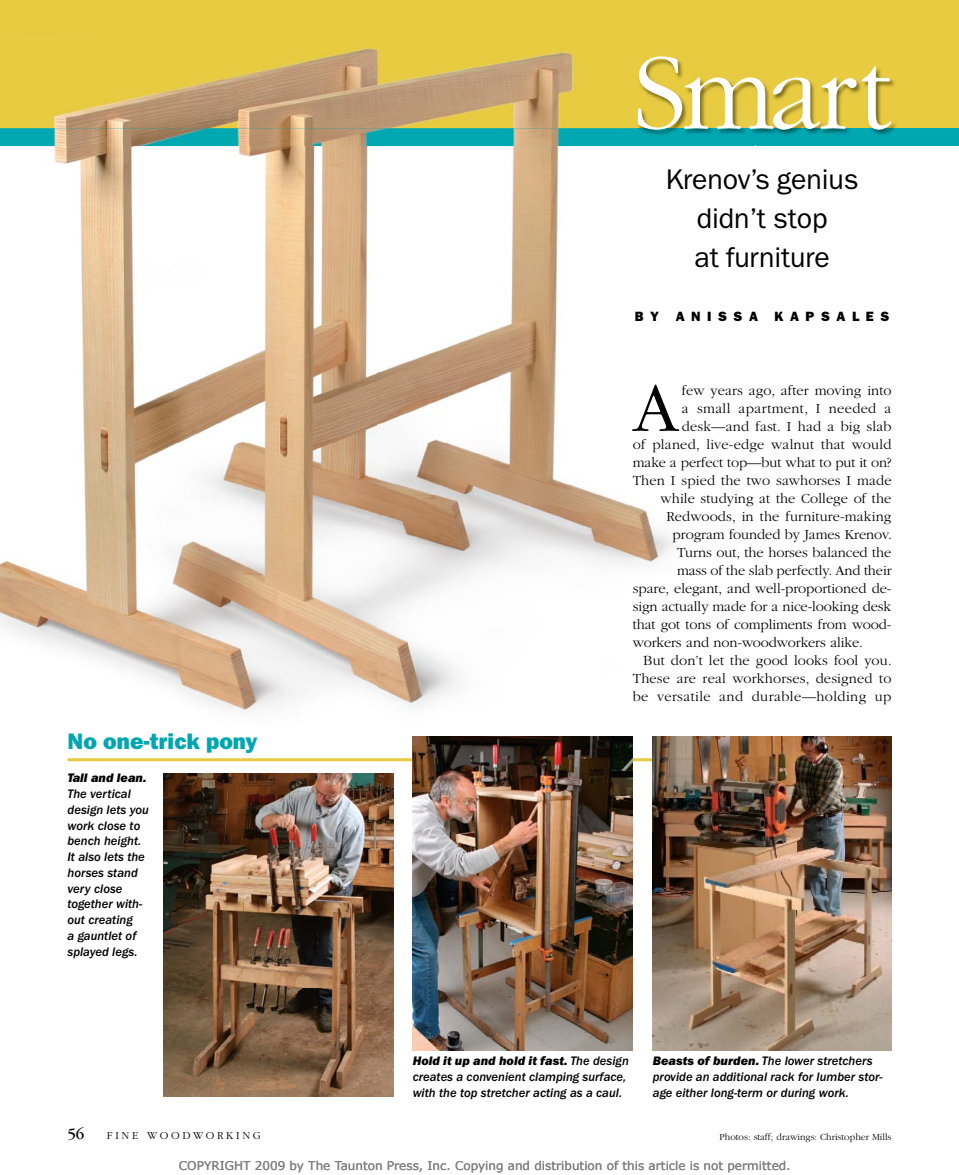
<style>
.page{position:relative;width:959px;height:1175px;background:#fff}
.page>*{position:absolute;margin:0;border:0;box-sizing:border-box;transform-origin:0 0}
.t1{font:300 112.5px "ITC Garamond Std";letter-spacing:-.045em;color:#fff}
.t2{font:300 72.15px "ITC Garamond Std";color:#000}
.t3{font:28.5px/39px "ITC Franklin Gothic Std";letter-spacing:-.005em;color:#000;text-align:center}
.t4{font:22.5px "ITC Franklin Gothic Std Hvy";letter-spacing:.005em;color:#00a6b0}
.t5{font:16.05px "ITC Garamond Std";color:#000}
.t6{font:300 14.4px "ITC Garamond Std";letter-spacing:.005em;color:#000}
.t7{font:300 14.4px "ITC Garamond Std";letter-spacing:.03em;color:#000}
.t8{font:300 14.4px "ITC Garamond Std";letter-spacing:.025em;color:#000}
.t9{font:13.5px "ITC Franklin Gothic Std Hvy";letter-spacing:.485em;color:#000}
.t10{font:12.75px/15.8px "ITC Franklin Gothic Std Med It";color:#000}
.t11{font:12.75px "ITC Franklin Gothic Std Hvy It";color:#000}
.t12{font:12px "Verdana";color:#808080}
.t13{font:300 11.1px "ITC Garamond Std";letter-spacing:.24em;color:#000}
.t14{font:300 9.75px "ITC Garamond Std";color:#000}
.s1{font-family:"ITC Franklin Gothic Std Med It"}
.s2{font-family:"ITC Franklin Gothic Std Hvy It"}
</style>
<div class="page">
<div style="left:0;top:0;width:958px;height:132px;background:#e8ca40"></div>
<div style="left:0;top:128px;width:958px;height:18px;background:#00a6b0"></div>
<hr style="left:68px;top:758px;width:650px;height:3px;background:#e8ca40">
<img style="left:0;top:48px;width:755px;height:693px">
<img style="left:164px;top:773px;width:229px;height:323px">
<img style="left:413px;top:737px;width:220px;height:313px">
<img style="left:652px;top:737px;width:239px;height:313px">
<img style="left:637px;top:49px;width:259px;height:87px">
<h1 class="t1" style="left:633px;top:33px;width:260px">Smart</h1>
<h3 class="t3" style="left:665px;top:160px;width:194px">Krenov’s genius didn’t stop<br>at furniture</h3>
<p class="t9" style="left:635px;top:308px;width:256px">BY ANISSA KAPSALES</p>
<h3 class="t4" style="left:68px;top:728px;width:192px">No one-trick pony</h3>
<p class="t11" style="left:68px;top:770px;width:81px">Tall and lean.</p>
<p class="t10" style="left:68px;top:786px;width:83px">The vertical design lets you work close to bench height.<br>It also lets the horses stand very close together with&shy;out creating<br>a gauntlet of splayed legs.</p>
<h2 class="t2" style="left:633px;top:369px;width:48px">A</h2>
<p class="t6" style="left:682px;top:382px;width:211px">few years ago, after moving into</p>
<p class="t8" style="left:682px;top:400px;width:211px">a small apartment, I needed a</p>
<p class="t6" style="left:682px;top:418px;width:211px">desk—and fast. I had a big slab</p>
<p class="t6" style="left:632px;top:436px;width:260px">of planed, live-edge walnut that would</p>
<p class="t6" style="left:632px;top:454px;width:260px">make a perfect top—but what to put it on?</p>
<p class="t6" style="left:632px;top:472px;width:260px">Then I spied the two sawhorses I made</p>
<p class="t6" style="left:660px;top:490px;width:232px">while studying at the College of the</p>
<p class="t6" style="left:666px;top:508px;width:226px">Redwoods, in the furniture-making</p>
<p class="t6" style="left:672px;top:526px;width:221px">program founded by James Krenov.</p>
<p class="t6" style="left:677px;top:544px;width:216px">Turns out, the horses balanced the</p>
<p class="t6" style="left:677px;top:562px;width:216px">mass of the slab perfectly. And their</p>
<p class="t6" style="left:633px;top:580px;width:260px">spare, elegant, and well-proportioned de-</p>
<p class="t6" style="left:633px;top:598px;width:260px">sign actually made for a nice-looking desk</p>
<p class="t6" style="left:633px;top:616px;width:260px">that got tons of compliments from wood-</p>
<p class="t6" style="left:633px;top:634px;width:231px">workers and non-woodworkers alike.</p>
<p class="t6" style="left:643px;top:652px;width:250px">But don’t let the good looks fool you.</p>
<p class="t6" style="left:633px;top:670px;width:260px">These are real workhorses, designed to</p>
<p class="t7" style="left:633px;top:688px;width:260px">be versatile and durable—holding up</p>
<p class="t11" style="left:413px;top:1053px;width:218px">Hold it up and hold it fast. <span class="s1">The design</span></p>
<p class="t10" style="left:413px;top:1068px;width:215px">creates a convenient clamping surface, with the top stretcher acting as a caul.</p>
<p class="t10" style="left:653px;top:1053px;width:231px"><span class="s2">Beasts of burden.</span> The lower stretchers provide an additional rack for lumber stor&shy;age either long-term or during work.</p>
<p class="t5" style="left:68px;top:1124px;width:18px">56</p>
<p class="t13" style="left:107px;top:1129px;width:155px">FINE WOODWORKING</p>
<p class="t14" style="left:719px;top:1131px;width:173px">Photos: staff; drawings: Christopher Mills</p>
<p class="t12" style="left:179px;top:1158px;width:613px">COPYRIGHT 2009 by The Taunton Press, Inc. Copying and distribution of this article is not permitted.</p>
</div>
